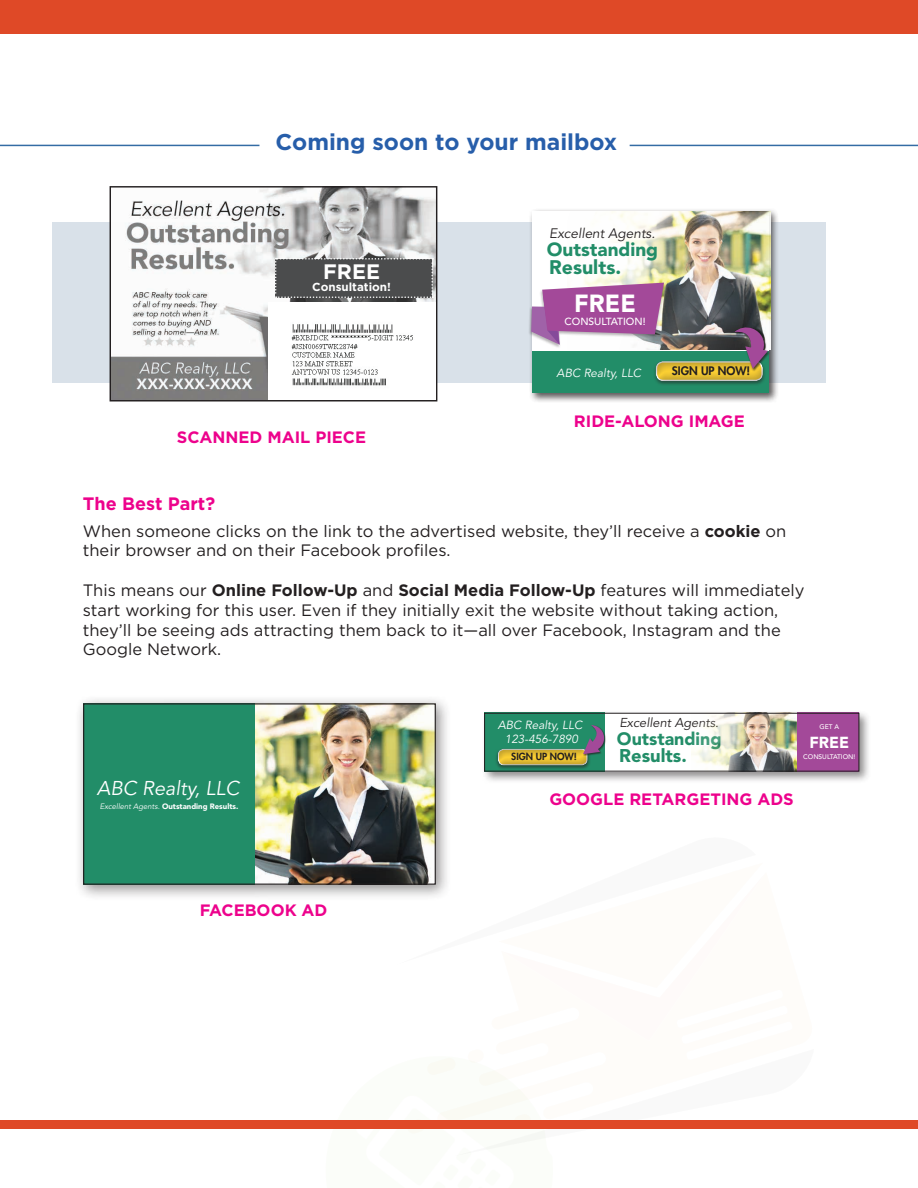
<style>
.page{position:relative;width:918px;height:1188px;background:#fff}
.page>*{position:absolute;margin:0;border:0;box-sizing:border-box;transform-origin:0 0}
.t1{font:900 24.6px "Avenir LT Std";color:#fff}
.t2{font:700 22.8px "Gotham";color:#275eaa}
.t3{font:700 20.85px "Gotham";color:#fff}
.t4{font:italic 19.8px "Avenir LT Std";color:#fff}
.t5{font:900 19.5px "Avenir LT Std";color:#228d68}
.t6{font:900 18.9px "Avenir LT Std";color:#228d68}
.t7{font:900 18.3px "Avenir LT Std";color:#228d68}
.t8{font:700 18px "Gotham";color:#ed028c}
.t9{font:900 17.85px "Avenir LT Std";color:#228d68}
.t10{font:16.5px/19.8px "Gotham";color:#231f20}
.t11{font:700 16.5px "Gotham";color:#ed028c}
.t12{font:900 15.9px "Avenir LT Std";color:#fff}
.t13{font:italic 13.65px "Avenir LT Std";color:#231f20}
.t14{font:italic 12.75px "Avenir LT Std";color:#231f20}
.t15{font:italic 11.7px/14.4px "Avenir LT Std";color:#fff;text-align:center}
.t16{font:700 11.7px "Gotham";color:#fff}
.t17{font:800 11.4px "Futura Std";color:#231f20}
.t18{font:500 10.35px "Avenir LT Std";color:#fff}
.t19{font:800 9.6px "Futura Std";color:#231f20}
.t20{font:900 7.8px "Avenir LT Std";color:#fff}
.t21{font:500 6.6px "Avenir LT Std";color:#fff}
.s1{font-weight:700}
.s2{font-weight:400;font-style:italic}
</style>
<div class="page">
<div style="left:53px;top:222px;width:773px;height:160px;background:#d9e1e9"></div>
<img style="left:112px;top:188px;width:323px;height:211px">
<div style="left:110px;top:186px;width:327px;height:215px;border:1px solid #231f20"></div>
<hr style="left:0;top:145px;width:259px;height:1px;background:#346ca4">
<hr style="left:630px;top:145px;width:288px;height:1px;background:#346ca4">
<div style="left:481px;top:710px;width:390px;height:74px;background:#231f20;opacity:.51"></div>
<div style="left:485px;top:713px;width:374px;height:58px;background:#fff"></div>
<div style="left:75px;top:695px;width:377px;height:206px;background:#231f20;opacity:.48"></div>
<img style="left:255px;top:705px;width:179px;height:178px">
<div style="left:84px;top:703px;width:171px;height:182px;background:#228d68"></div>
<div style="left:83px;top:703px;width:353px;height:182px;border:1px solid #231f20"></div>
<div style="left:484px;top:712px;width:121px;height:60px;background:#228d68"></div>
<img style="left:691px;top:715px;width:106px;height:55px">
<div style="left:495px;top:748px;width:96px;height:22px;background:#231f20;opacity:.59"></div>
<div style="left:490px;top:739px;width:106px;height:27px;background:#231f20;opacity:.31"></div>
<div style="left:583px;top:724px;width:24px;height:32px;background:#231f20;opacity:.75"></div>
<svg style="left:583px;top:725px;width:23px;height:29px"></svg>
<div style="left:797px;top:712px;width:62px;height:60px;background:#a34999"></div>
<div style="left:484px;top:713px;width:375px;height:59px;border:1px solid #231f20"></div>
<div style="left:268px;top:302px;width:167px;height:98px;background:#fff"></div>
<img style="left:291px;top:324px;width:122px;height:62px">
<svg style="left:275px;top:258px;width:158px;height:40px;background:#525354"></svg>
<div style="left:529px;top:208px;width:250px;height:195px;background:#231f20;opacity:.75"></div>
<div style="left:532px;top:211px;width:237px;height:182px;background:#fff"></div>
<img style="left:584px;top:211px;width:187px;height:139px">
<div style="left:532px;top:352px;width:237px;height:41px;background:#228d68"></div>
<div style="left:528px;top:282px;width:138px;height:67px;background:#231f20;opacity:.33"></div>
<svg style="left:531px;top:283px;width:133px;height:62px"></svg>
<div style="left:653px;top:360px;width:114px;height:27px;background:#231f20;opacity:.59"></div>
<div style="left:646px;top:350px;width:126px;height:31px;background:#231f20;opacity:.31"></div>
<div style="left:734px;top:327px;width:37px;height:45px;background:#231f20;opacity:.75"></div>
<svg style="left:734px;top:326px;width:34px;height:43px"></svg>
<svg style="left:408px;top:1058px;width:137px;height:96px"></svg>
<svg style="left:391px;top:833px;width:61px;height:68px"></svg>
<div style="left:0;top:0;width:918px;height:34px;background:#df4927"></div>
<div style="left:0;top:1120px;width:918px;height:9px;background:#df4927"></div>
<h2 class="t2" style="left:276px;top:129px;width:343px">Coming soon to your mailbox</h2>
<p class="t3" style="left:323px;top:260px;width:58px">FREE</p>
<p class="t16" style="left:312px;top:280px;width:80px">Consultation!</p>
<p class="t11" style="left:177px;top:427px;width:191px">SCANNED MAIL PIECE</p>
<p class="t13" style="left:549px;top:225px;width:107px">Excellent Agents.</p>
<p class="t6" style="left:547px;top:238px;width:113px">Outstanding</p>
<p class="t5" style="left:549px;top:256px;width:73px">Results.</p>
<h1 class="t1" style="left:574px;top:289px;width:63px">FREE</h1>
<p class="t18" style="left:565px;top:315px;width:83px">CONSULTATION!</p>
<p class="t15" style="left:557px;top:366px;width:86px">ABC Realty, LLC</p>
<p class="t17" style="left:672px;top:363px;width:80px">SIGN UP NOW!</p>
<p class="t11" style="left:574px;top:412px;width:172px">RIDE-ALONG IMAGE</p>
<p class="t8" style="left:83px;top:493px;width:134px">The Best Part?</p>
<p class="t10" style="left:83px;top:521px;width:705px">When someone clicks on the link to the advertised website, they’ll receive a <span class="s1">cookie</span> on their browser and on their Facebook profiles.</p>
<p class="t10" style="left:83px;top:580px;width:723px">This means our <span class="s1">Online Follow-Up</span> and <span class="s1">Social Media Follow-Up</span> features will immediately start working for this user. Even if they initially exit the website without taking action, they’ll be seeing ads attracting them back to it—all over Facebook, Instagram and the Google Network.</p>
<p class="t4" style="left:97px;top:777px;width:144px">ABC Realty, LLC</p>
<p class="t20" style="left:100px;top:801px;width:140px"><span class="s2">Excellent Agents.</span> Outstanding Results.</p>
<p class="t11" style="left:200px;top:901px;width:129px">FACEBOOK AD</p>
<p class="t15" style="left:498px;top:718px;width:86px">ABC Realty, LLC<br>123-456-7890</p>
<p class="t19" style="left:511px;top:751px;width:67px">SIGN UP NOW!</p>
<p class="t14" style="left:619px;top:716px;width:101px">Excellent Agents.</p>
<p class="t9" style="left:617px;top:728px;width:106px">Outstanding</p>
<p class="t7" style="left:619px;top:745px;width:69px">Results.</p>
<p class="t21" style="left:820px;top:723px;width:21px">GET A</p>
<p class="t12" style="left:809px;top:733px;width:41px">FREE</p>
<p class="t21" style="left:803px;top:753px;width:54px">CONSULTATION!</p>
<p class="t11" style="left:549px;top:790px;width:246px">GOOGLE RETARGETING ADS</p>
</div>
